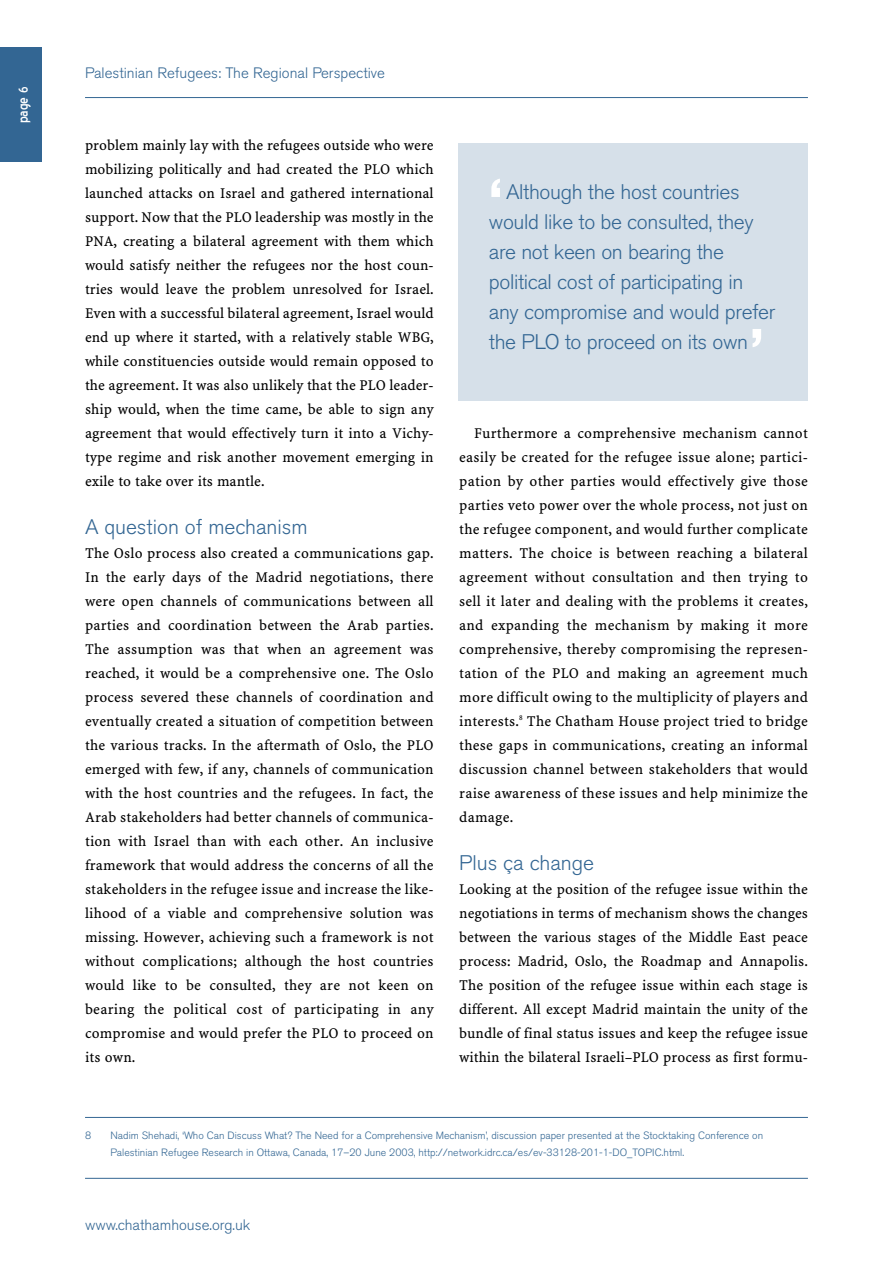
<style>
.page{position:relative;width:893px;height:1263px;background:#fff}
.page>*{position:absolute;margin:0;border:0;box-sizing:border-box;transform-origin:0 0}
.t1{font:700 54px "Akzidenz Grotesk BE";color:#fff}
.t2{font:300 21px/30px "Akzidenz Grotesk BE";letter-spacing:-.015em;color:#336693}
.t3{font:16.5px "Blue Highway";color:#fff}
.t4{font:15px/24px "Minion Web Pro";letter-spacing:.005em;color:#000;text-align:justify}
.t5{font:300 15px "Akzidenz Grotesk BE";color:#336693}
.t6{font:300 10.5px/16.5px "Akzidenz Grotesk BE";color:#336693}
</style>
<div class="page">
<div style="left:0;top:47px;width:42px;height:115px;background:#336693"></div>
<hr style="left:85px;top:97px;width:723px;height:1px;background:#336693">
<hr style="left:85px;top:1178px;width:723px;height:1px;background:#336693">
<hr style="left:85px;top:1117px;width:723px;height:1px;background:#336693">
<div style="left:459px;top:144px;width:349px;height:257px;background:#d6e0e9"></div>
<p class="t3" style="left:16px;top:123px;width:39px;rotate:-90deg">page 6</p>
<p class="t5" style="left:85px;top:66px;width:301px">Palestinian Refugees: The Regional Perspective</p>
<p class="t4" style="left:85px;top:133px;width:350px">problem mainly lay with the refugees outside who were mobilizing politically and had created the PLO which launched attacks on Israel and gathered international support. Now that the PLO leadership was mostly in the PNA, creating a bilateral agreement with them which would satisfy neither the refugees nor the host coun&shy;tries would leave the problem unresolved for Israel.<br>Even with a successful bilateral agreement, Israel would end up where it started, with a relatively stable WBG, while constituencies outside would remain opposed to the agreement. It was also unlikely that the PLO leader&shy;ship would, when the time came, be able to sign any agreement that would effectively turn it into a Vichy&shy;type regime and risk another movement emerging in exile to take over its mantle.</p>
<h2 class="t2" style="left:85px;top:513px;width:224px">A question of mechanism</h2>
<p class="t4" style="left:85px;top:541px;width:350px">The Oslo process also created a communications gap.<br>In the early days of the Madrid negotiations, there were open channels of communications between all parties and coordination between the Arab parties.<br>The assumption was that when an agreement was reached, it would be a comprehensive one. The Oslo process severed these channels of coordination and eventually created a situation of competition between the various tracks. In the aftermath of Oslo, the PLO emerged with few, if any, channels of communication with the host countries and the refugees. In fact, the Arab stakeholders had better channels of communica&shy;tion with Israel than with each other. An inclusive framework that would address the concerns of all the stakeholders in the refugee issue and increase the like&shy;lihood of a viable and comprehensive solution was missing. However, achieving such a framework is not without complications; although the host countries would like to be consulted, they are not keen on bearing the political cost of participating in any compromise and would prefer the PLO to proceed on its own.</p>
<h1 class="t1" style="left:489px;top:177px;width:15px">‘</h1>
<h2 class="t2" style="left:489px;top:179px;width:288px;text-indent:17px">Although the host countries would like to be consulted, they are not keen on bearing the political cost of participating in any compromise and would prefer the PLO to proceed on its own</h2>
<h1 class="t1" style="left:750px;top:327px;width:15px">’</h1>
<p class="t4" style="left:459px;top:421px;width:350px;text-indent:15px">Furthermore a comprehensive mechanism cannot easily be created for the refugee issue alone; partici&shy;pation by other parties would effectively give those parties veto power over the whole process, not just on the refugee component, and would further complicate matters. The choice is between reaching a bilateral agreement without consultation and then trying to sell it later and dealing with the problems it creates, and expanding the mechanism by making it more comprehensive, thereby compromising the represen&shy;tation of the PLO and making an agreement much more difficult owing to the multiplicity of players and interests.<sup>8</sup> The Chatham House project tried to bridge these gaps in communications, creating an informal discussion channel between stakeholders that would raise awareness of these issues and help minimize the damage.</p>
<h2 class="t2" style="left:459px;top:849px;width:136px">Plus ça change</h2>
<p class="t4" style="left:459px;top:877px;width:350px">Looking at the position of the refugee issue within the negotiations in terms of mechanism shows the changes between the various stages of the Middle East peace process: Madrid, Oslo, the Roadmap and Annapolis.<br>The position of the refugee issue within each stage is different. All except Madrid maintain the unity of the bundle of final status issues and keep the refugee issue within the bilateral Israeli–PLO process as first formu-</p>
<p class="t6" style="left:85px;top:1128px;width:8px">8</p>
<p class="t6" style="left:111px;top:1128px;width:654px">Nadim Shehadi, ‘Who Can Discuss What? The Need for a Comprehensive Mechanism’, discussion paper presented at the Stocktaking Conference on<br>Palestinian Refugee Research in Ottawa, Canada, 17–20 June 2003, http://network.idrc.ca/es/ev-33128-201-1-DO_TOPIC.html.</p>
<p class="t5" style="left:85px;top:1218px;width:167px">www.chathamhouse.org.uk</p>
</div>
